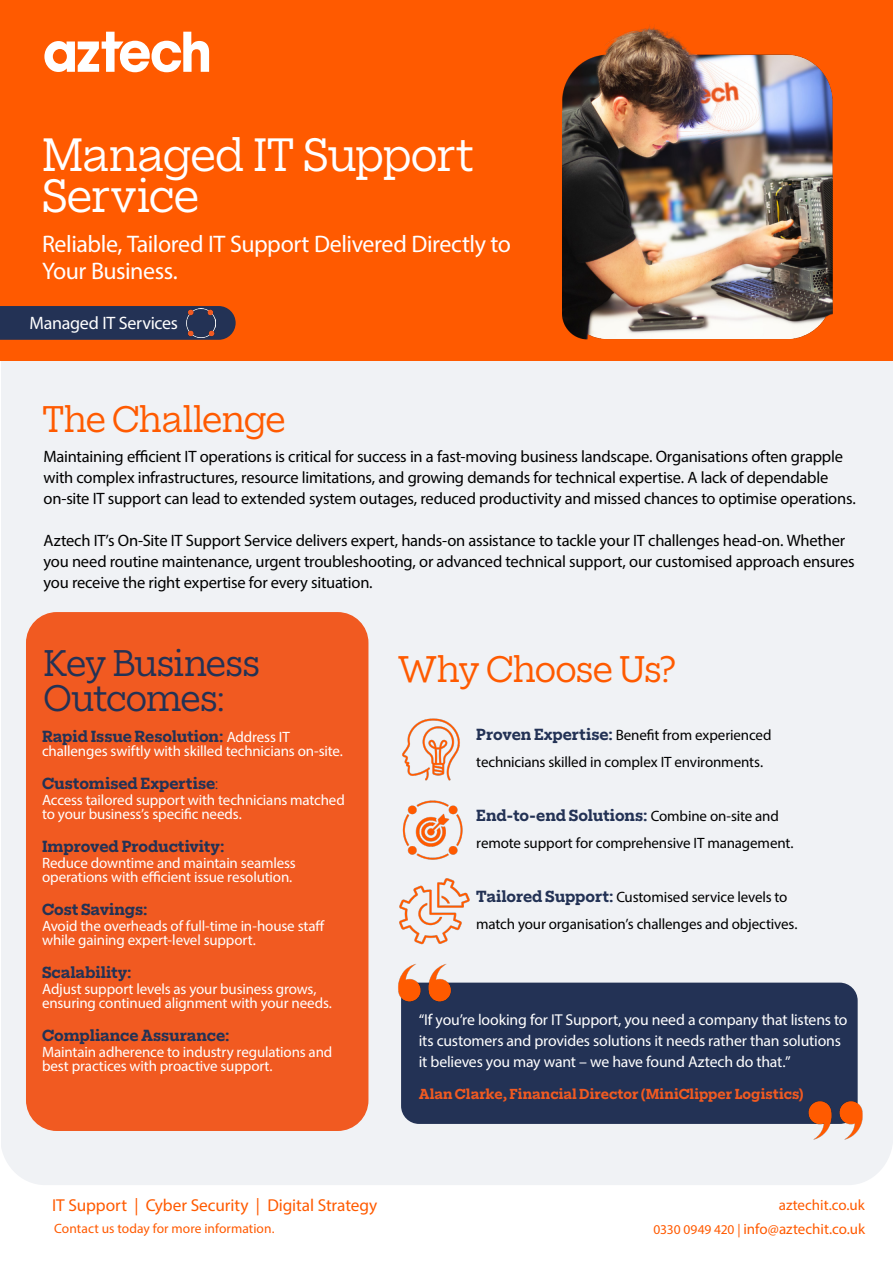
<style>
.page{position:relative;width:893px;height:1263px;background:#fff}
.page>*{position:absolute;margin:0;border:0;box-sizing:border-box;transform-origin:0 0}
.t1{font:43.5px/40.5px "Elizeth";letter-spacing:-.015em;color:#fff}
.t2{font:34.5px "Elizeth";letter-spacing:-.02em;color:#ff5a00}
.t3{font:34.5px/34.5px "Elizeth";letter-spacing:-.03em;color:#233255}
.t4{font:24px/27px "Myriad Pro";letter-spacing:-.02em;color:#fff}
.t5{font:18px "Myriad Pro";letter-spacing:-.015em;color:#fff}
.t6{font:17.25px "Myriad Pro";letter-spacing:-.005em;color:#ff5a00}
.t7{font:16.5px/21px "Myriad Pro";letter-spacing:-.015em;color:#000}
.t8{font:15.75px/21px "Myriad Pro";letter-spacing:-.01em;color:#fff}
.t9{font:15px/13.5px "Myriad Pro";letter-spacing:-.01em;color:#fff}
.t10{font:15px/27px "Myriad Pro";letter-spacing:-.01em;color:#000}
.t11{font:700 15px "Elizeth";letter-spacing:-.005em;color:#233255}
.t12{font:15px "Myriad Pro";color:#ff5a00}
.t13{font:700 13.5px "Elizeth";color:#f15a21}
.t14{font:13.5px "Myriad Pro";letter-spacing:.005em;color:#ff5a00}
.s1{font-family:"Elizeth";font-weight:700;color:#233255}
.s2{font-weight:400}
.s3{font-size:13.5px}
</style>
<div class="page">
<div style="left:1px;top:0;width:892px;height:1263px;background:#f0f2f5"></div>
<svg style="left:1px;top:1147px;width:892px;height:116px;fill:#fff"></svg>
<div style="left:27px;top:613px;width:341px;height:517px;background:#f15a21;border-radius:30px"></div>
<div style="left:26px;top:612px;width:342px;height:519px;border:2px solid #f15a21;border-radius:30px"></div>
<img style="left:402px;top:800px;width:61px;height:60px">
<img style="left:399px;top:878px;width:71px;height:61px">
<div style="left:401px;top:983px;width:457px;height:141px;background:#233255;border-radius:18px"></div>
<img style="left:402px;top:718px;width:58px;height:63px">
<div style="left:0;top:0;width:893px;height:360px;background:#ff5a00"></div>
<svg style="left:44px;top:32px;width:165px;height:40px"></svg>
<div style="left:0;top:306px;width:236px;height:34px;background:#233255"></div>
<img style="left:187px;top:309px;width:28px;height:28px">
<img style="left:790px;top:1075px;width:80px;height:77px">
<img style="left:398px;top:939px;width:71px;height:87px">
<img style="left:562px;top:25px;width:271px;height:315px">
<p class="t1" style="left:42px;top:132px;width:433px">Managed IT Support<br>Service</p>
<p class="t4" style="left:42px;top:230px;width:470px">Reliable, Tailored IT Support Delivered Directly to<br>Your Business.</p>
<p class="t5" style="left:30px;top:312px;width:150px">Managed IT Services</p>
<p class="t2" style="left:42px;top:394px;width:245px">The Challenge</p>
<p class="t7" style="left:43px;top:446px;width:814px">Maintaining efficient IT operations is critical for success in a fast-moving business landscape. Organisations often grapple with complex infrastructures, resource limitations, and growing demands for technical expertise. A lack of dependable on-site IT support can lead to extended system outages, reduced productivity and missed chances to optimise operations.</p>
<p class="t7" style="left:43px;top:530px;width:813px">Aztech IT’s On-Site IT Support Service delivers expert, hands-on assistance to tackle your IT challenges head-on. Whether you need routine maintenance, urgent troubleshooting, or advanced technical support, our customised approach ensures you receive the right expertise for every situation.</p>
<p class="t3" style="left:43px;top:644px;width:218px">Key Business<br>Outcomes:</p>
<p class="t9" style="left:42px;top:730px;width:302px"><span class="s1">Rapid Issue Resolution:</span> Address IT challenges swiftly with skilled technicians on-site.</p>
<p class="t11" style="left:42px;top:772px;width:178px">Customised Expertise<span class="s2">:</span></p>
<p class="t9" style="left:42px;top:793px;width:304px">Access tailored support with technicians matched to your business’s specific needs.</p>
<p class="t11" style="left:42px;top:835px;width:184px">Improved Productivity:</p>
<p class="t9" style="left:42px;top:856px;width:255px">Reduce downtime and maintain seamless operations with efficient issue resolution.</p>
<p class="t11" style="left:42px;top:898px;width:107px">Cost Savings:</p>
<p class="t9" style="left:42px;top:919px;width:284px">Avoid the overheads of full-time in-house staff while gaining expert-level support.</p>
<p class="t11" style="left:42px;top:961px;width:91px">Scalability:</p>
<p class="t9" style="left:42px;top:982px;width:291px">Adjust support levels as your business grows, ensuring continued alignment with your needs.</p>
<p class="t11" style="left:42px;top:1024px;width:189px">Compliance Assurance:</p>
<p class="t9" style="left:42px;top:1045px;width:292px">Maintain adherence to industry regulations and best practices with proactive support.</p>
<p class="t2" style="left:397px;top:645px;width:280px">Why Choose Us?</p>
<p class="t10" style="left:476px;top:721px;width:297px"><span class="s1">Proven Expertise:</span> Benefit from experienced technicians skilled in complex IT environments.</p>
<p class="t10" style="left:476px;top:802px;width:319px"><span class="s1">End-to-end Solutions:</span> Combine on-site and remote support for comprehensive IT management.</p>
<p class="t10" style="left:476px;top:883px;width:323px"><span class="s1">Tailored Support:</span> Customised service levels to match your organisation’s challenges and objectives.</p>
<p class="t8" style="left:419px;top:1009px;width:430px">“If you’re looking for IT Support, you need a company that listens to its customers and provides solutions it needs rather than solutions it believes you may want – we have found Aztech do that.”</p>
<p class="t13" style="left:419px;top:1084px;width:386px">Alan Clarke, Financial Director (MiniClipper Logistics)</p>
<p class="t6" style="left:52px;top:1195px;width:327px">IT Support | Cyber Security | Digital Strategy</p>
<p class="t12" style="left:779px;top:1196px;width:88px">aztechit.co.uk</p>
<p class="t12" style="left:653px;top:1220px;width:213px"><span class="s3">0330 0949 420 |</span> info@aztechit.co.uk</p>
<p class="t14" style="left:54px;top:1220px;width:222px">Contact us today for more information.</p>
</div>
